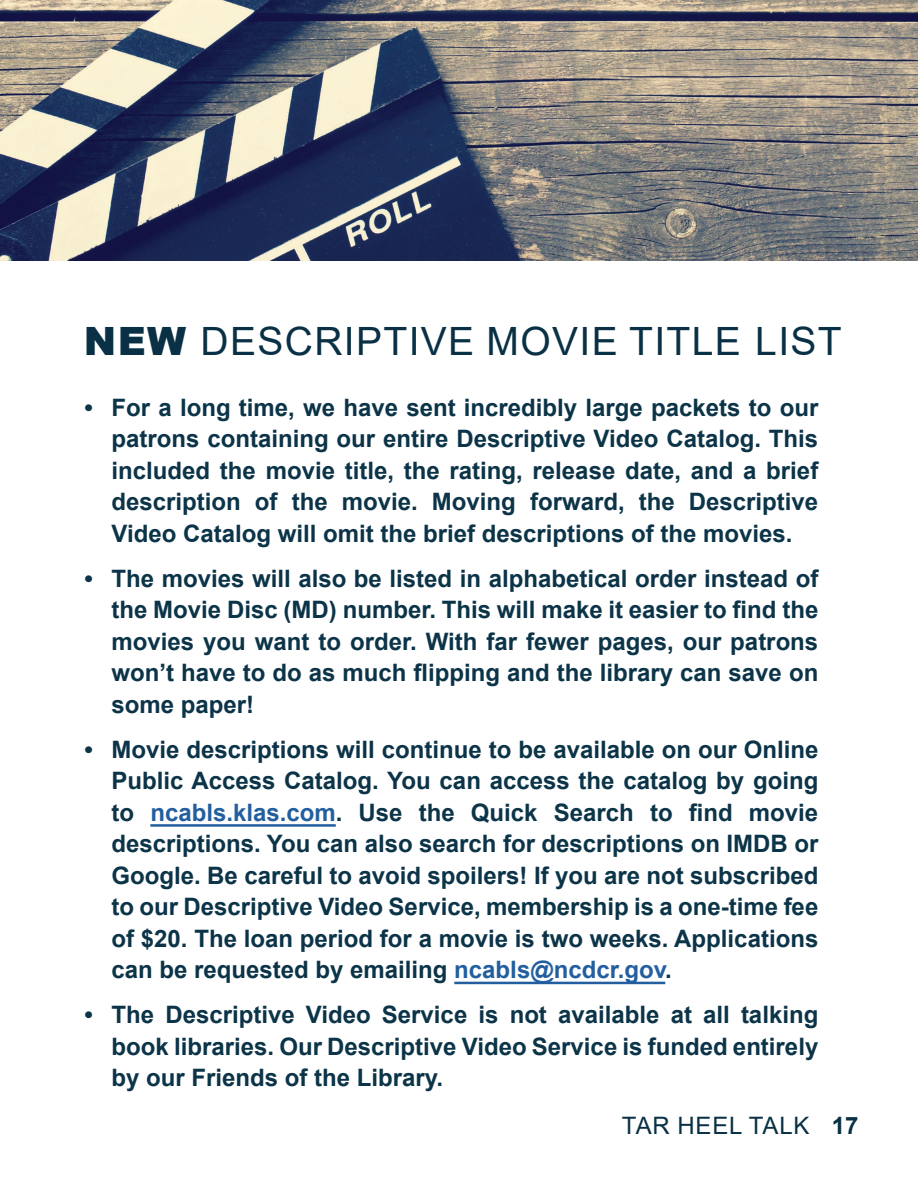
<style>
.page{position:relative;width:918px;height:1188px;background:#fff}
.page>*{position:absolute;margin:0;border:0;box-sizing:border-box;transform-origin:0 0}
.Page_Headline{font:39px "Arial";letter-spacing:.035em;color:#093044}
.t1{font:700 24px/31.5px "Arial";color:#0c3448;text-align:justify}
.t2{font:24px "Arial";letter-spacing:.035em;color:#093044}
.s1{font-weight:900}
.s2{color:#235f9f}
.s3{font-weight:700}
</style>
<div class="page">
<img style="left:0;top:0;width:918px;height:261px">
<hr style="left:150px;top:824px;width:186px;height:3px;background:#235f9f">
<hr style="left:454px;top:982px;width:211px;height:2px;background:#235f9f">
<p class="Page_Headline" style="left:84px;top:314px;width:759px"><span class="s1">NEW</span> DESCRIPTIVE MOVIE TITLE LIST</p>
<p class="t1" style="left:112px;top:392px;width:708px;text-indent:-27px">• For a long time, we have sent incredibly large packets to our patrons containing our entire Descriptive Video Catalog. This included the movie title, the rating, release date, and a brief description of the movie. Moving forward, the Descriptive Video Catalog will omit the brief descriptions of the movies.</p>
<p class="t1" style="left:112px;top:563px;width:708px;text-indent:-27px">• The movies will also be listed in alphabetical order instead of the Movie Disc (MD) number. This will make it easier to find the movies you want to order. With far fewer pages, our patrons won’t have to do as much flipping and the library can save on some paper!</p>
<p class="t1" style="left:112px;top:734px;width:708px;text-indent:-27px">• Movie descriptions will continue to be available on our Online Public Access Catalog. You can access the catalog by going to <span class="s2">ncabls.klas.com</span>. Use the Quick Search to find movie descriptions. You can also search for descriptions on IMDB or Google. Be careful to avoid spoilers! If you are not subscribed to our Descriptive Video Service, membership is a one-time fee of $20. The loan period for a movie is two weeks. Applications can be requested by emailing <span class="s2">ncabls@ncdcr.gov</span>.</p>
<p class="t1" style="left:112px;top:1000px;width:708px;text-indent:-27px">• The Descriptive Video Service is not available at all talking book libraries. Our Descriptive Video Service is funded entirely by our Friends of the Library.</p>
<p class="t2" style="left:622px;top:1109px;width:238px">TAR HEEL TALK <span class="s3">17</span></p>
</div>
